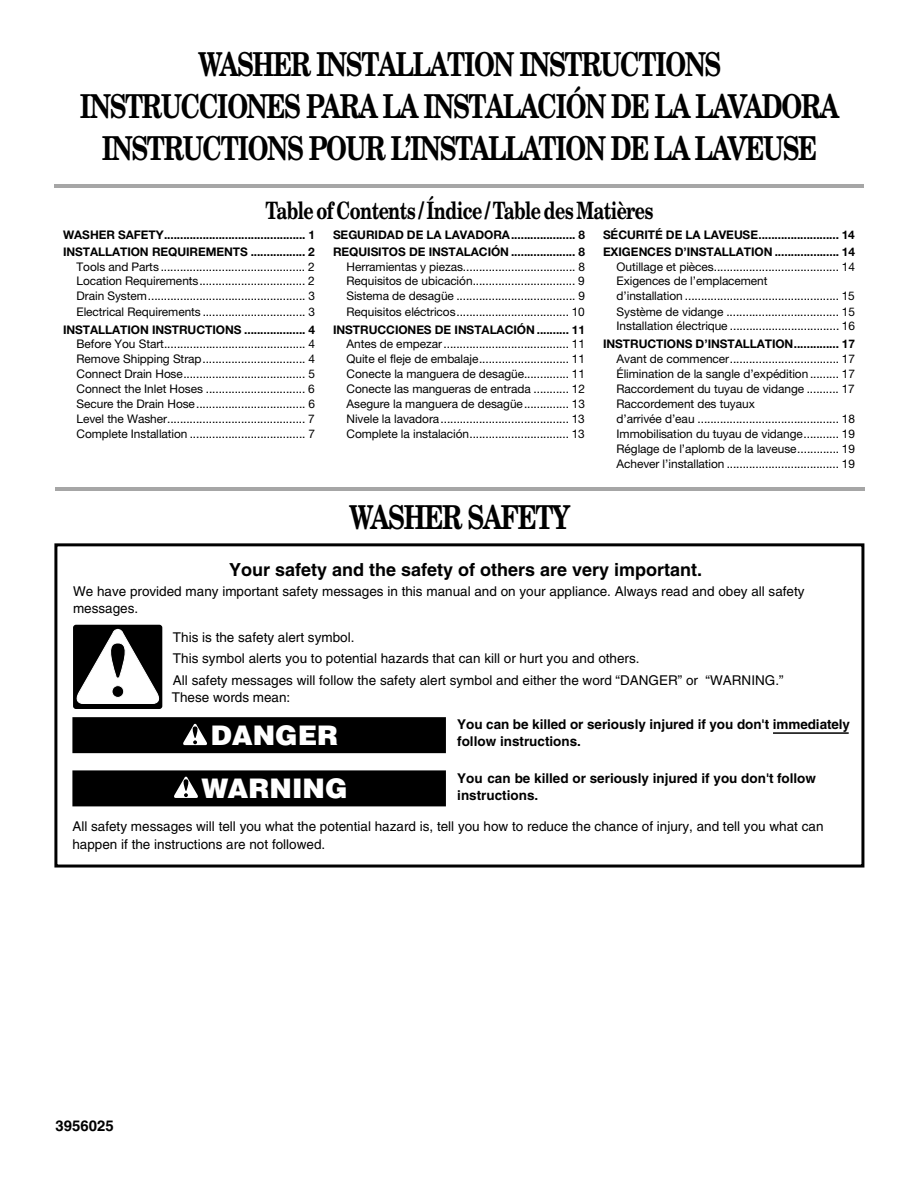
<style>
.page{position:relative;width:918px;height:1188px;background:#fff}
.page>*{position:absolute;margin:0;border:0;box-sizing:border-box;transform-origin:0 0}
.t1{font:700 33px/42px "New Century Schlbk";letter-spacing:-.05em;color:#000;text-align:center;scale:.76 1}
.t2{font:900 27px/52.8px "Helvetica";color:#fff;text-align:center}
.t3{font:700 24px "New Century Schlbk";letter-spacing:-.035em;color:#000;scale:.74 1}
.t4{font:700 18px "Helvetica";color:#000}
.t5{font:700 15px "Helvetica";color:#000}
.t6{font:13.5px/17.2px "Helvetica";color:#000}
.t7{font:700 13.5px "Helvetica";color:#000}
.t8{font:11.85px/15px "Helvetica Neue";letter-spacing:-.005em;color:#000;text-align:justify}
.t9{font:700 11.85px/17.2px "Helvetica Neue";letter-spacing:-.005em;color:#000}
</style>
<div class="page">
<hr style="left:57px;top:488px;width:807px;height:3px;background:#a6a6a6">
<hr style="left:54px;top:184px;width:810px;height:4px;background:#a6a6a6">
<div style="left:72px;top:717px;width:374px;height:36px;background:#000"></div>
<div style="left:54px;top:543px;width:810px;height:325px;border:3px solid #000"></div>
<div style="left:72px;top:770px;width:374px;height:36px;background:#000"></div>
<div style="left:73px;top:625px;width:89px;height:84px;background:#000;border:3px solid #000;border-radius:2px"></div>
<svg style="left:74px;top:629px;width:87px;height:75px"></svg>
<hr style="left:773px;top:732px;width:76px;height:2px;background:#000">
<svg style="left:183px;top:723px;width:24px;height:23px"></svg>
<svg style="left:174px;top:776px;width:24px;height:22px"></svg>
<h1 class="t1" style="left:80px;top:46px;width:1001px">WASHER INSTALLATION INSTRUCTIONS<br>INSTRUCCIONES PARA LA INSTALACIÓN DE LA LAVADORA<br>INSTRUCTIONS POUR L’INSTALLATION DE LA LAVEUSE</h1>
<h3 class="t3" style="left:266px;top:201px;width:526px">Table of Contents / Índice / Table des Matières</h3>
<p class="t9" style="left:63px;top:227px;width:253px">WASHER SAFETY............................................ 1<br>INSTALLATION REQUIREMENTS ................. 2</p>
<p class="t8" style="left:77px;top:260px;width:240px">Tools and Parts ............................................. 2<br>Location Requirements................................. 2<br>Drain System................................................. 3<br>Electrical Requirements ................................ 3</p>
<p class="t9" style="left:63px;top:322px;width:253px">INSTALLATION INSTRUCTIONS ................... 4</p>
<p class="t8" style="left:77px;top:337px;width:240px">Before You Start............................................ 4<br>Remove Shipping Strap................................ 4<br>Connect Drain Hose...................................... 5<br>Connect the Inlet Hoses ............................... 6<br>Secure the Drain Hose.................................. 6<br>Level the Washer........................................... 7<br>Complete Installation .................................... 7</p>
<p class="t9" style="left:603px;top:227px;width:253px">SÉCURITÉ DE LA LAVEUSE......................... 14<br>EXIGENCES D’INSTALLATION .................... 14</p>
<p class="t8" style="left:617px;top:260px;width:240px;text-align:left">Outillage et pièces....................................... 14<br>Exigences de l’emplacement<br>d’installation ................................................ 15<br>Système de vidange ................................... 15<br>Installation électrique .................................. 16</p>
<p class="t9" style="left:603px;top:337px;width:253px">INSTRUCTIONS D’INSTALLATION.............. 17</p>
<p class="t8" style="left:617px;top:352px;width:240px;text-align:left">Avant de commencer.................................. 17<br>Élimination de la sangle d’expédition ......... 17<br>Raccordement du tuyau de vidange .......... 17<br>Raccordement des tuyaux<br>d’arrivée d’eau ............................................ 18<br>Immobilisation du tuyau de vidange........... 19<br>Réglage de l’aplomb de la laveuse............. 19<br>Achever l’installation ................................... 19</p>
<p class="t9" style="left:333px;top:227px;width:253px">SEGURIDAD DE LA LAVADORA.................... 8<br>REQUISITOS DE INSTALACIÓN .................... 8</p>
<p class="t8" style="left:347px;top:260px;width:240px">Herramientas y piezas................................... 8<br>Requisitos de ubicación................................ 9<br>Sistema de desagüe ..................................... 9<br>Requisitos eléctricos................................... 10</p>
<p class="t9" style="left:333px;top:322px;width:253px">INSTRUCCIONES DE INSTALACIÓN .......... 11</p>
<p class="t8" style="left:347px;top:337px;width:240px">Antes de empezar....................................... 11<br>Quite el fleje de embalaje............................ 11<br>Conecte la manguera de desagüe.............. 11<br>Conecte las mangueras de entrada ........... 12<br>Asegure la manguera de desagüe.............. 13<br>Nivele la lavadora........................................ 13<br>Complete la instalación............................... 13</p>
<h1 class="t1" style="left:349px;top:500px;width:293px">WASHER SAFETY</h1>
<h3 class="t4" style="left:229px;top:563px;width:475px">Your safety and the safety of others are very important.</h3>
<p class="t6" style="left:73px;top:584px;width:733px">We have provided many important safety messages in this manual and on your appliance. Always read and obey all safety messages.</p>
<p class="t6" style="left:173px;top:627px;width:612px;line-height:21.8px">This is the safety alert symbol.<br>This symbol alerts you to potential hazards that can kill or hurt you and others.<br>All safety messages will follow the safety alert symbol and either the word “DANGER” or “WARNING.”</p>
<p class="t6" style="left:172px;top:690px;width:120px">These words mean:</p>
<p class="t7" style="left:457px;top:737px;width:125px">follow instructions.</p>
<p class="t7" style="left:457px;top:720px;width:394px">You can be killed or seriously injured if you don't immediately</p>
<h2 class="t2" style="left:202px;top:712px;width:147px">DANGER<br>WARNING</h2>
<p class="t7" style="left:457px;top:773px;width:360px">You can be killed or seriously injured if you don't follow</p>
<p class="t6" style="left:72px;top:819px;width:753px">All safety messages will tell you what the potential hazard is, tell you how to reduce the chance of injury, and tell you what can happen if the instructions are not followed.</p>
<p class="t7" style="left:457px;top:790px;width:83px">instructions.</p>
<p class="t5" style="left:56px;top:1120px;width:60px">3956025</p>
</div>
